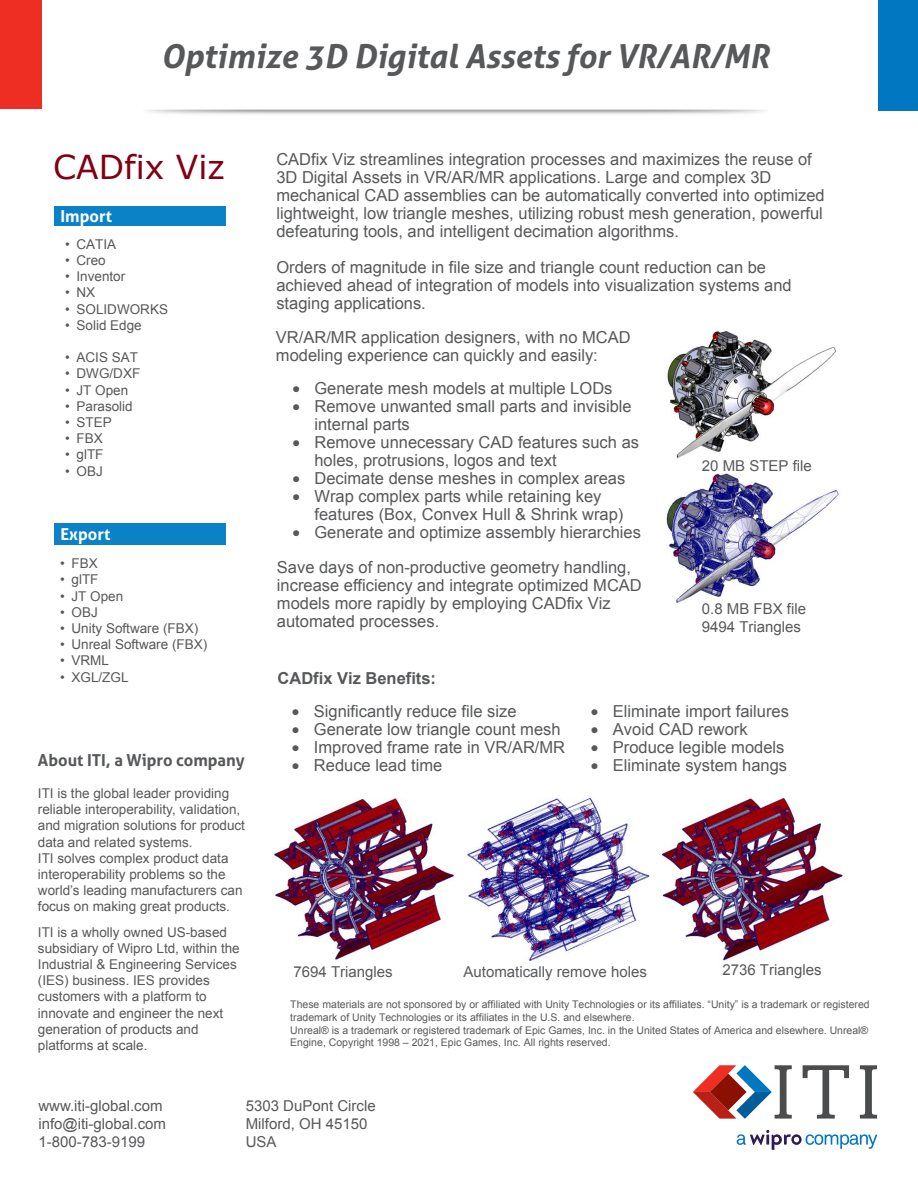
<style>
.page{position:relative;width:918px;height:1188px;background:#fff}
.page>*{position:absolute;margin:0;border:0;box-sizing:border-box;transform-origin:0 0}
.t1{font:italic 700 33px "Aller";color:#57585a}
.t2{font:33px "Verdana";color:#810015}
.t3{font:16.5px/18px "Arial";color:#57585a}
.t4{font:700 16.5px "Aller";color:#57585a}
.t5{font:700 16.5px "Arial";color:#57585a}
.t6{font:700 16.5px "Aller";color:#fff}
.t7{font:15px/18px "Arial";color:#58595b}
.t8{font:15px/18px "Arial";color:#57585a}
.t9{font:13.5px/16.2px "Arial";color:#57585a}
.t10{font:10.5px/12.6px "Arial";color:#58595b}
.s1{font-style:inherit}
</style>
<div class="page">
<div style="left:0;top:0;width:41px;height:109px;background:#ee2e22"></div>
<div style="left:878px;top:0;width:40px;height:110px;background:#0077c0"></div>
<div style="left:54px;top:206px;width:171px;height:19px;background:#0c82c6"></div>
<div style="left:54px;top:523px;width:171px;height:21px;background:#0c82c6"></div>
<svg style="left:803px;top:1065px;width:46px;height:54px"></svg>
<svg style="left:860px;top:1065px;width:17px;height:54px"></svg>
<svg style="left:693px;top:1065px;width:99px;height:54px"></svg>
<svg style="left:737px;top:1130px;width:140px;height:20px"></svg>
<img style="left:272px;top:797px;width:573px;height:167px">
<img style="left:666px;top:331px;width:174px;height:272px">
<p class="t1" style="left:161px;top:36px;width:609px">Optimize 3D Digital Assets for VR/AR/MR</p>
<h1 class="t2" style="left:53px;top:146px;width:173px">CADfix Viz</h1>
<p class="t6" style="left:61px;top:206px;width:53px">Import</p>
<p class="t9" style="left:65px;top:236px;width:53px">• CATIA</p>
<p class="t9" style="left:65px;top:252px;width:42px">• Creo</p>
<p class="t9" style="left:65px;top:269px;width:62px">• Inventor</p>
<p class="t9" style="left:65px;top:285px;width:32px">• NX</p>
<p class="t9" style="left:65px;top:301px;width:104px">• SOLIDWORKS</p>
<p class="t9" style="left:65px;top:317px;width:78px">• Solid Edge</p>
<p class="t9" style="left:65px;top:350px;width:75px">• ACIS SAT</p>
<p class="t9" style="left:65px;top:366px;width:77px">• DWG/DXF</p>
<p class="t9" style="left:65px;top:382px;width:65px">• JT Open</p>
<p class="t9" style="left:65px;top:398px;width:69px">• Parasolid</p>
<p class="t9" style="left:65px;top:414px;width:48px">• STEP</p>
<p class="t9" style="left:65px;top:431px;width:39px">• FBX</p>
<p class="t9" style="left:65px;top:447px;width:40px">• glTF</p>
<p class="t9" style="left:65px;top:463px;width:39px">• OBJ</p>
<p class="t6" style="left:61px;top:524px;width:51px">Export</p>
<p class="t9" style="left:60px;top:556px;width:39px">• FBX</p>
<p class="t9" style="left:60px;top:572px;width:40px">• glTF</p>
<p class="t9" style="left:60px;top:588px;width:65px">• JT Open</p>
<p class="t9" style="left:60px;top:604px;width:39px">• OBJ</p>
<p class="t9" style="left:60px;top:620px;width:140px">• Unity Software (FBX)</p>
<p class="t9" style="left:60px;top:637px;width:149px">• Unreal Software (FBX)</p>
<p class="t9" style="left:60px;top:653px;width:50px">• VRML</p>
<p class="t9" style="left:60px;top:669px;width:70px">• XGL/ZGL</p>
<p class="t4" style="left:38px;top:750px;width:208px">About ITI, a Wipro company</p>
<p class="t9" style="left:38px;top:785px;width:209px">ITI is the global leader providing reliable interoperability, validation, and migration solutions for product data and related systems.<br>ITI solves complex product data interoperability problems so the world’s leading manufacturers can focus on making great products.</p>
<p class="t9" style="left:38px;top:924px;width:203px">ITI is a wholly owned US-based subsidiary of Wipro Ltd, within the<br>Industrial &amp; Engineering Services (IES) business. IES provides customers with a platform to innovate and engineer the next generation of products and platforms at scale.</p>
<p class="t3" style="left:276px;top:151px;width:550px"><span class="s1">CADfix Viz streamlines integration processes and maximizes the reuse of 3D</span> Digital Assets in VR/AR/MR applications. Large and complex 3D mechanical CAD assemblies can be automatically converted into optimized lightweight, low triangle meshes, utilizing robust mesh generation, powerful defeaturing tools, and intelligent decimation algorithms.</p>
<p class="t3" style="left:276px;top:259px;width:517px">Orders of magnitude in file size and triangle count reduction can be achieved ahead of integration of models into visualization systems and staging applications.</p>
<p class="t3" style="left:276px;top:328px;width:356px">VR/AR/MR application designers, with no MCAD modeling experience can quickly and easily:</p>
<p class="t3" style="left:292px;top:379px;width:322px">• Generate mesh models at multiple LODs</p>
<p class="t3" style="left:314px;top:397px;width:319px;text-indent:-22px">• Remove unwanted small parts and invisible internal parts</p>
<p class="t3" style="left:314px;top:433px;width:326px;text-indent:-22px">• Remove unnecessary CAD features such as holes, protrusions, logos and text</p>
<p class="t3" style="left:292px;top:469px;width:334px">• Decimate dense meshes in complex areas</p>
<p class="t3" style="left:314px;top:487px;width:311px;text-indent:-22px">• Wrap complex parts <span class="s1">while</span> retaining key features (Box, Convex Hull &amp; Shrink wrap)</p>
<p class="t3" style="left:292px;top:523px;width:350px">• Generate and optimize assembly hierarchies</p>
<p class="t7" style="left:702px;top:457px;width:112px">20 MB STEP file</p>
<p class="t3" style="left:277px;top:558px;width:366px">Save days of non-productive geometry handling, increase efficiency and integrate optimized MCAD models more rapidly by employing CADfix Viz automated processes.</p>
<p class="t7" style="left:702px;top:600px;width:106px">0.8 MB FBX file<br>9494 Triangles</p>
<p class="t5" style="left:278px;top:667px;width:160px">CADfix Viz Benefits:</p>
<p class="t3" style="left:292px;top:702px;width:226px">• Significantly reduce file size</p>
<p class="t3" style="left:292px;top:720px;width:270px">• Generate low triangle count mesh</p>
<p class="t3" style="left:292px;top:738px;width:275px">• Improved frame rate in VR/AR/MR</p>
<p class="t3" style="left:292px;top:756px;width:152px">• Reduce lead time</p>
<p class="t3" style="left:591px;top:702px;width:200px">• Eliminate import failures</p>
<p class="t3" style="left:591px;top:720px;width:158px">• Avoid CAD rework</p>
<p class="t3" style="left:591px;top:738px;width:195px">• Produce legible models</p>
<p class="t3" style="left:591px;top:756px;width:198px">• Eliminate system hangs</p>
<p class="t7" style="left:294px;top:963px;width:101px">7694 Triangles</p>
<p class="t7" style="left:464px;top:963px;width:185px">Automatically remove holes</p>
<p class="t7" style="left:722px;top:961px;width:101px">2736 Triangles</p>
<p class="t10" style="left:290px;top:999px;width:581px">These materials are not sponsored by or affiliated with Unity Technologies or its affiliates. “Unity” is a trademark or registered trademark of Unity Technologies or its affiliates in the U.S. and elsewhere.<br>Unreal® is a trademark or registered trademark of Epic Games, Inc. in the United States of America and elsewhere. Unreal® Engine, Copyright 1998 – 2021, Epic Games, Inc. All rights reserved.</p>
<p class="t8" style="left:38px;top:1097px;width:126px">www.iti-global.com</p>
<p class="t8" style="left:38px;top:1115px;width:129px">info@iti-global.com</p>
<p class="t8" style="left:38px;top:1133px;width:108px">1-800-783-9199</p>
<p class="t8" style="left:246px;top:1096px;width:132px">5303 DuPont Circle</p>
<p class="t8" style="left:246px;top:1114px;width:123px">Milford, OH 45150<br>USA</p>
</div>
